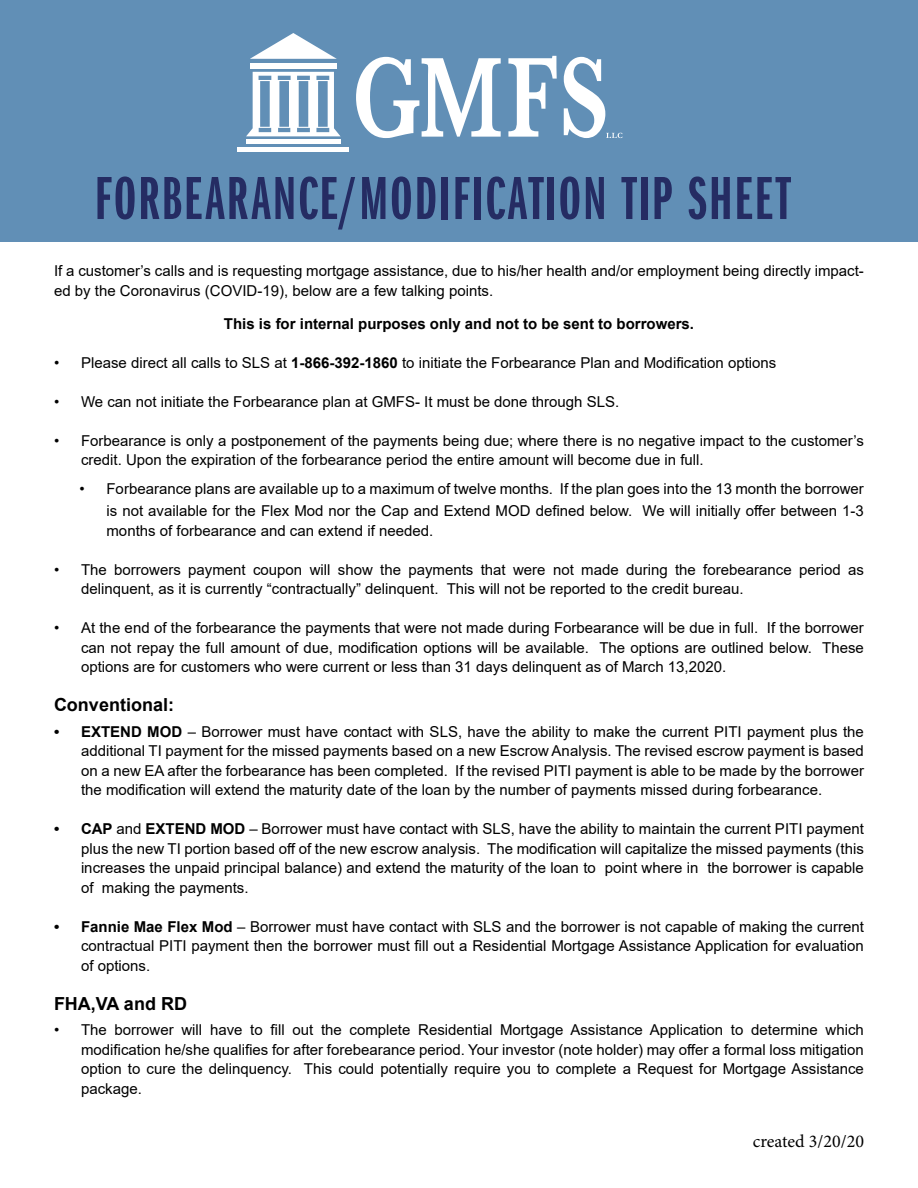
<style>
.page{position:relative;width:918px;height:1188px;background:#fff}
.page>*{position:absolute;margin:0;border:0;box-sizing:border-box;transform-origin:0 0}
.t1{font:63px "Franklin Gothic URW Ext Com D Dem";letter-spacing:.03em;color:#252c63}
.t2{font:700 18px "Arial";color:#000}
.t3{font:18px "Minion Pro";color:#000}
.t4{font:15px/19.5px "Arial";color:#000;text-align:justify}
.t5{font:700 15px "Arial";color:#000}
.s1{font-weight:700}
</style>
<div class="page">
<div style="left:0;top:0;width:918px;height:242px;background:#618fb6"></div>
<div style="left:250px;top:63px;width:87px;height:5px;background:#fff"></div>
<hr style="left:246px;top:140px;width:95px;height:4px;background:#fff">
<svg style="left:246px;top:72px;width:94px;height:64px"></svg>
<svg style="left:250px;top:33px;width:87px;height:26px"></svg>
<div style="left:238px;top:147px;width:111px;height:5px;background:#fff"></div>
<svg style="left:356px;top:56px;width:266px;height:82px"></svg>
<h1 class="t1" style="left:95px;top:164px;width:697px">FORBEARANCE/MODIFICATION TIP SHEET</h1>
<p class="t4" style="left:54px;top:261px;width:811px">If a customer’s calls and is requesting mortgage assistance, due to his/her health and/or employment being directly impact&shy;ed by the Coronavirus (COVID-19), below are a few talking points.</p>
<p class="t5" style="left:224px;top:313px;width:472px">This is for internal purposes only and not to be sent to borrowers.</p>
<p class="t4" style="left:54px;top:353px;width:724px">• Please direct all calls to SLS at <span class="s1">1-866-392-1860</span> to initiate the Forbearance Plan and Modification options</p>
<p class="t4" style="left:54px;top:392px;width:567px">• We can not initiate the Forbearance plan at GMFS- It must be done through SLS.</p>
<p class="t4" style="left:81px;top:431px;width:784px;text-indent:-27px">• Forbearance is only a postponement of the payments being due; where there is no negative impact to the customer’s credit. Upon the expiration of the forbearance period the entire amount will become due in full.</p>
<p class="t4" style="left:80px;top:477px;width:786px;line-height:22.5px;text-align:right">• Forbearance plans are available up to a maximum of twelve months. If the plan goes into the 13 month the borrower is not available for the Flex Mod nor the Cap and Extend MOD defined below. We will initially offer between 1-3</p>
<p class="t4" style="left:106px;top:521px;width:328px">months of forbearance and can extend if needed.</p>
<p class="t4" style="left:81px;top:560px;width:784px;text-indent:-27px">• The borrowers payment coupon will show the payments that were not made during the forebearance period as delinquent, as it is currently “contractually” delinquent. This will not be reported to the credit bureau.</p>
<p class="t4" style="left:81px;top:618px;width:784px;text-indent:-27px">• At the end of the forbearance the payments that were not made during Forbearance will be due in full. If the borrower can not repay the full amount of due, modification options will be available. The options are outlined below. These options are for customers who were current or less than 31 days delinquent as of March 13,2020.</p>
<p class="t2" style="left:54px;top:692px;width:122px">Conventional:</p>
<p class="t4" style="left:81px;top:722px;width:785px;text-indent:-27px"><span class="s1">• EXTEND MOD</span> – Borrower must have contact with SLS, have the ability to make the current PITI payment plus the additional TI payment for the missed payments based on a new Escrow Analysis. The revised escrow payment is based on a new EA after the forbearance has been completed. If the revised PITI payment is able to be made by the borrower the modification will extend the maturity date of the loan by the number of payments missed during forbearance.</p>
<p class="t4" style="left:81px;top:819px;width:784px;text-indent:-27px"><span class="s1">• CAP</span> and <span class="s1">EXTEND MOD</span> – Borrower must have contact with SLS, have the ability to maintain the current PITI payment plus the new TI portion based off of the new escrow analysis. The modification will capitalize the missed payments (this increases the unpaid principal balance) and extend the maturity of the loan to point where in the borrower is capable of making the payments.</p>
<p class="t4" style="left:81px;top:917px;width:784px;text-indent:-27px"><span class="s1">• Fannie Mae Flex Mod</span> – Borrower must have contact with SLS and the borrower is not capable of making the current contractual PITI payment then the borrower must fill out a Residential Mortgage Assistance Application for evaluation of options.</p>
<p class="t2" style="left:54px;top:991px;width:134px">FHA,VA and RD</p>
<p class="t4" style="left:81px;top:1020px;width:784px;text-indent:-27px">• The borrower will have to fill out the complete Residential Mortgage Assistance Application to determine which modification he/she qualifies for after forebearance period. Your investor (note holder) may offer a formal loss mitigation option to cure the delinquency. This could potentially require you to complete a Request for Mortgage Assistance package.</p>
<p class="t3" style="left:753px;top:1129px;width:113px">created 3/20/20</p>
</div>
